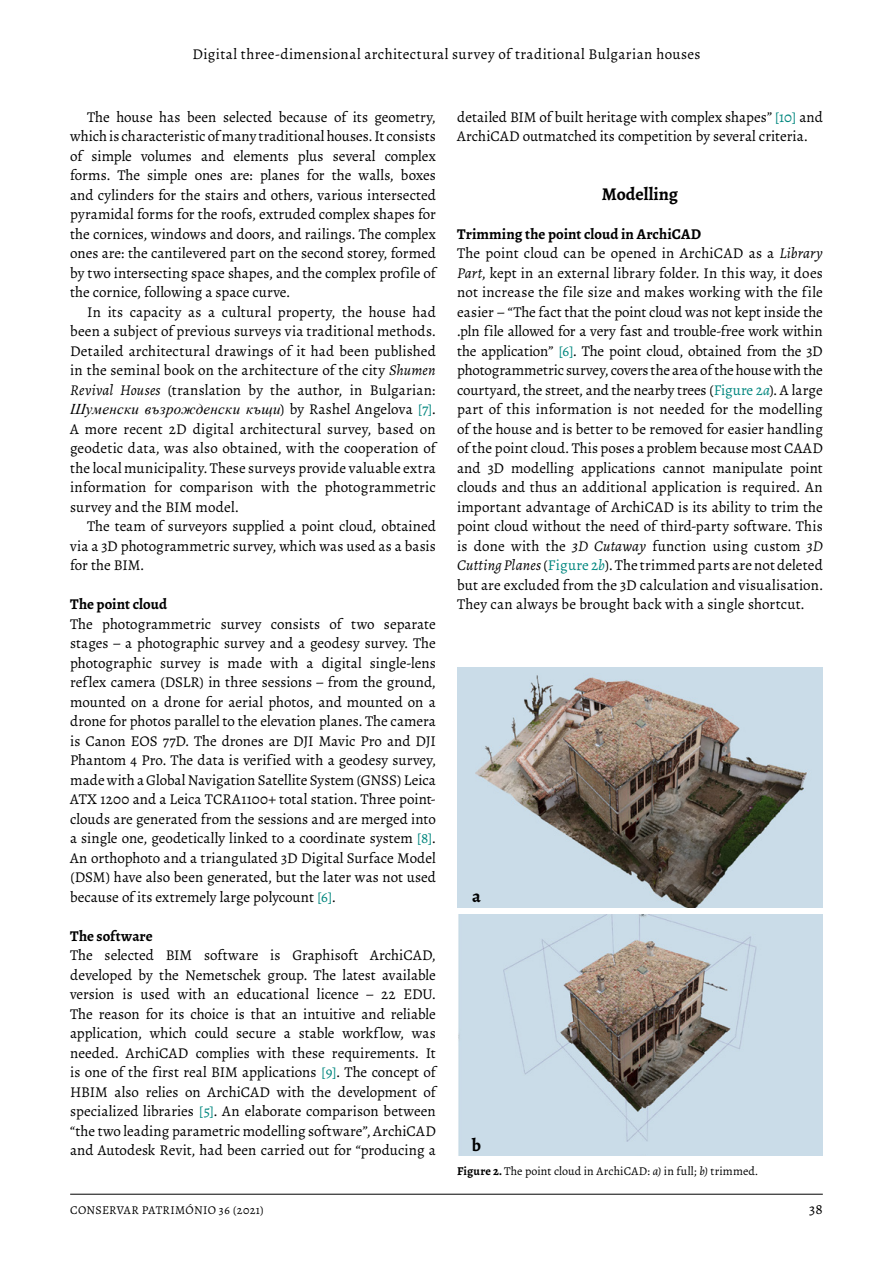
<style>
.page{position:relative;width:893px;height:1263px;background:#fff}
.page>*{position:absolute;margin:0;border:0;box-sizing:border-box;transform-origin:0 0}
.t1{font:700 18px "Alegreya";letter-spacing:-.005em;color:#000}
.t2{font:15px/19.5px "Alegreya";letter-spacing:.005em;color:#000;text-align:justify}
.t3{font:15px "Alegreya";letter-spacing:.025em;color:#000}
.t4{font:italic 15px "Times New Roman";letter-spacing:.02em;color:#000}
.t5{font:700 15px "Alegreya";color:#000}
.t6{font:12px "Alegreya";letter-spacing:.015em;color:#000}
.s1{font-style:italic}
.s2{font-family:"Alegreya";font-style:normal}
.s3{font-family:"Alegreya";font-style:normal;color:#00867e}
.s4{color:#00867e}
.s5{font-weight:700}
.s6{font-style:italic;color:#00867e}
</style>
<div class="page">
<hr style="left:70px;top:1194px;width:753px;height:1px;background:#000">
<img style="left:457px;top:668px;width:366px;height:239px">
<img style="left:458px;top:914px;width:365px;height:241px">
<p class="t3" style="left:192px;top:44px;width:510px">Digital three-dimensional architectural survey of traditional Bulgarian houses</p>
<p class="t2" style="left:70px;top:107px;width:367px;text-indent:17px">The house has been selected because of its geometry, which is characteristic of many traditional houses. It consists of simple volumes and elements plus several complex forms. The simple ones are: planes for the walls, boxes and cylinders for the stairs and others, various intersected pyramidal forms for the roofs, extruded complex shapes for the cornices, windows and doors, and railings. The complex ones are: the cantilevered part on the second storey, formed by two intersecting space shapes, and the complex profile of the cornice, following a space curve.</p>
<p class="t2" style="left:70px;top:302px;width:367px;text-indent:17px">In its capacity as a cultural property, the house had been a subject of previous surveys via traditional methods.<br>Detailed architectural drawings of it had been published in the seminal book on the architecture of the city <span class="s1">Shumen Revival Houses</span> (translation by the author, in Bulgarian:</p>
<p class="t4" style="left:70px;top:399px;width:367px">Шуменски възрожденски къщи<span class="s2">) by Rashel Angelova</span> <span class="s3">[7]</span><span class="s2">.</span></p>
<p class="t2" style="left:70px;top:419px;width:367px">A more recent 2D digital architectural survey, based on geodetic data, was also obtained, with the cooperation of the local municipality. These surveys provide valuable extra information for comparison with the photogrammetric survey and the BIM model.</p>
<p class="t2" style="left:70px;top:516px;width:367px;text-indent:17px">The team of surveyors supplied a point cloud, obtained via a 3D photogrammetric survey, which was used as a basis for the BIM.</p>
<p class="t5" style="left:70px;top:594px;width:98px">The point cloud</p>
<p class="t2" style="left:70px;top:614px;width:367px">The photogrammetric survey consists of two separate stages – a photographic survey and a geodesy survey. The photographic survey is made with a digital single-lens reflex camera (DSLR) in three sessions – from the ground, mounted on a drone for aerial photos, and mounted on a drone for photos parallel to the elevation planes. The camera is Canon EOS 77D. The drones are DJI Mavic Pro and DJI Phantom 4 Pro. The data is verified with a geodesy survey, made with a Global Navigation Satellite System (GNSS) Leica ATX 1200 and a Leica TCRA1100+ total station. Three point&shy;clouds are generated from the sessions and are merged into a single one, geodetically linked to a coordinate system <span class="s4">[8]</span>.<br>An orthophoto and a triangulated 3D Digital Surface Model (DSM) have also been generated, but the later was not used because of its extremely large polycount <span class="s4">[6]</span>.</p>
<p class="t5" style="left:70px;top:926px;width:84px">The software</p>
<p class="t2" style="left:70px;top:945px;width:367px">The selected BIM software is Graphisoft ArchiCAD, developed by the Nemetschek group. The latest available version is used with an educational licence – 22 EDU.<br>The reason for its choice is that an intuitive and reliable application, which could secure a stable workflow, was needed. ArchiCAD complies with these requirements. It is one of the first real BIM applications <span class="s4">[9]</span>. The concept of HBIM also relies on ArchiCAD with the development of specialized libraries <span class="s4">[5]</span>. An elaborate comparison between “the two leading parametric modelling software”, ArchiCAD and Autodesk Revit, had been carried out for “producing a</p>
<p class="t2" style="left:457px;top:107px;width:367px">detailed BIM of built heritage with complex shapes” <span class="s4">[10]</span> and<br>ArchiCAD outmatched its competition by several criteria.</p>
<p class="t1" style="left:602px;top:182px;width:78px">Modelling</p>
<p class="t2" style="left:457px;top:224px;width:367px;text-align:left"><span class="s5">Trimming the point cloud in ArchiCAD<br></span>The point cloud can be opened in ArchiCAD as a <span class="s1">Library Part</span>, kept in an external library folder. In this way, it does not increase the file size and makes working with the file easier – “The fact that the point cloud was not kept inside the .pln file allowed for a very fast and trouble-free work within the application” <span class="s4">[6]</span>. The point cloud, obtained from the 3D photogrammetric survey, covers the area of the house with the courtyard, the street, and the nearby trees (<span class="s4">Figure 2</span><span class="s6">a</span>). A large part of this information is not needed for the modelling of the house and is better to be removed for easier handling of the point cloud. This poses a problem because most CAAD and 3D modelling applications cannot manipulate point clouds and thus an additional application is required. An important advantage of ArchiCAD is its ability to trim the point cloud without the need of third-party software. This is done with the <span class="s1">3D Cutaway</span> function using custom <span class="s1">3D Cutting Planes</span> (<span class="s4">Figure 2</span><span class="s6">b</span>). The trimmed parts are not deleted but are excluded from the 3D calculation and visualisation.<br>They can always be brought back with a single shortcut.</p>
<p class="t1" style="left:472px;top:884px;width:10px">a</p>
<p class="t1" style="left:472px;top:1133px;width:11px">b</p>
<p class="t6" style="left:457px;top:1163px;width:303px"><span class="s5">Figure 2.</span> The point cloud in ArchiCAD: <span class="s1">a)</span> in full; <span class="s1">b)</span> trimmed.</p>
<p class="t6" style="left:70px;top:1202px;width:195px">CONSERVAR PATRIMÓNIO 36 (2021)</p>
<p class="t2" style="left:809px;top:1199px;width:15px">38</p>
</div>
